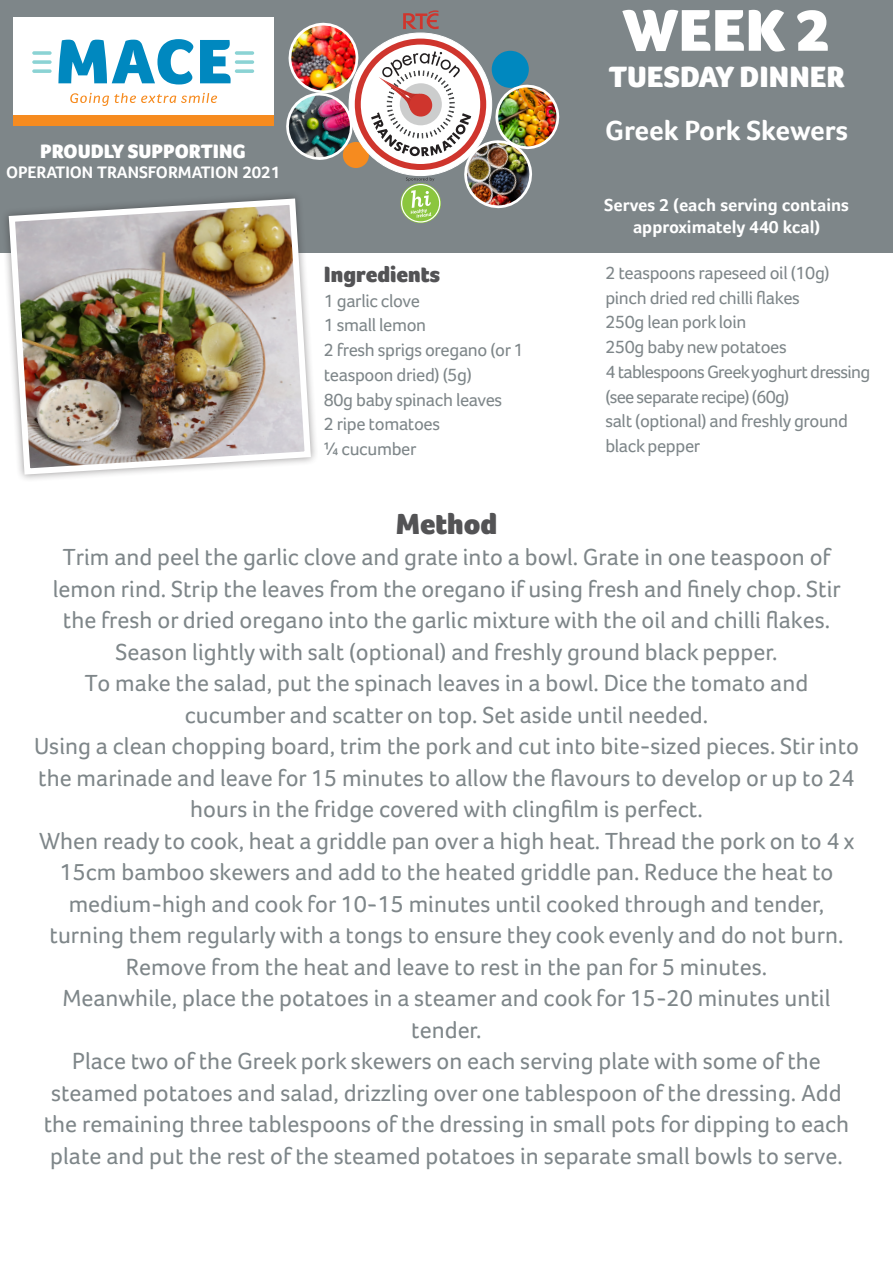
<style>
.page{position:relative;width:893px;height:1263px;background:#fff}
.page>*{position:absolute;margin:0;border:0;box-sizing:border-box;transform-origin:0 0}
.t1{font:900 60.6px "Foco";color:#fff}
.t2{font:900 30.3px "Foco";color:#fff}
.t3{font:900 29.85px "Foco";color:#535355}
.t4{font:700 28.5px "Foco";color:#fff}
.t5{font:24px/31.5px "Foco";color:#7e8689;text-align:center}
.t6{font:900 22.65px "Foco";color:#535355}
.t7{font:900 19.95px "Foco";color:#fff}
.t8{font:18.45px/24.8px "Foco";letter-spacing:-.02em;color:#7e8689}
.t9{font:18.45px/24.8px "Foco";letter-spacing:-.04em;color:#7e8689}
.t10{font:700 18px "Foco";color:#fff}
.t11{font:700 17.1px "Foco";color:#fff}
</style>
<div class="page">
<div style="left:0;top:0;width:893px;height:253px;background:#7e8689"></div>
<div style="left:343px;top:142px;width:26px;height:26px;background:#f68b1f;border-radius:50%"></div>
<div style="left:13px;top:18px;width:260px;height:107px;background:#fff"></div>
<div style="left:13px;top:115px;width:260px;height:10px;background:#f68b1f"></div>
<svg style="left:200px;top:40px;width:31px;height:43px"></svg>
<svg style="left:58px;top:39px;width:135px;height:46px"></svg>
<svg style="left:235px;top:51px;width:19px;height:4px"></svg>
<svg style="left:235px;top:60px;width:19px;height:4px"></svg>
<svg style="left:235px;top:69px;width:19px;height:4px"></svg>
<svg style="left:32px;top:51px;width:20px;height:4px"></svg>
<svg style="left:32px;top:60px;width:20px;height:4px"></svg>
<svg style="left:32px;top:69px;width:20px;height:4px"></svg>
<svg style="left:70px;top:93px;width:147px;height:13px"></svg>
<img style="left:286px;top:22px;width:73px;height:139px">
<svg style="left:349px;top:33px;width:143px;height:143px"></svg>
<svg style="left:358px;top:42px;width:125px;height:124px"></svg>
<svg style="left:403px;top:10px;width:36px;height:19px"></svg>
<div style="left:355px;top:39px;width:131px;height:131px;border:6px solid #cf352d;border-radius:50%"></div>
<img style="left:371px;top:51px;width:188px;height:172px">
<div style="left:1px;top:191px;width:318px;height:291px;background:#231f20;opacity:.45"></div>
<img style="left:6px;top:195px;width:308px;height:283px">
<p class="t7" style="left:40px;top:139px;width:207px">PROUDLY SUPPORTING</p>
<p class="t11" style="left:6px;top:162px;width:276px">OPERATION TRANSFORMATION 2021</p>
<p class="t6" style="left:324px;top:261px;width:118px">Ingredients</p>
<p class="t8" style="left:324px;top:288px;width:98px">1 garlic clove</p>
<p class="t8" style="left:324px;top:313px;width:104px">1 small lemon</p>
<p class="t8" style="left:324px;top:337px;width:201px">2 fresh sprigs oregano (or 1</p>
<p class="t8" style="left:324px;top:362px;width:150px">teaspoon dried) (5g)</p>
<p class="t8" style="left:324px;top:387px;width:180px">80g baby spinach leaves</p>
<p class="t8" style="left:324px;top:412px;width:118px">2 ripe tomatoes</p>
<p class="t8" style="left:324px;top:436px;width:94px">¼ cucumber</p>
<p class="t1" style="left:622px;top:-5px;width:210px">WEEK 2</p>
<p class="t2" style="left:609px;top:59px;width:238px">TUESDAY DINNER</p>
<p class="t4" style="left:605px;top:114px;width:244px">Greek Pork Skewers</p>
<p class="t10" style="left:604px;top:194px;width:246px">Serves 2 (each serving contains</p>
<p class="t10" style="left:633px;top:216px;width:189px">approximately 440 kcal)</p>
<p class="t8" style="left:605px;top:260px;width:226px">2 teaspoons rapeseed oil (10g)</p>
<p class="t8" style="left:605px;top:285px;width:196px">pinch dried red chilli flakes</p>
<p class="t8" style="left:605px;top:310px;width:143px">250g lean pork loin</p>
<p class="t8" style="left:605px;top:334px;width:183px">250g baby new potatoes</p>
<p class="t9" style="left:605px;top:359px;width:267px">4 tablespoons Greek yoghurt dressing (see separate recipe) (60g)</p>
<p class="t8" style="left:605px;top:409px;width:244px">salt (optional) and freshly ground black pepper</p>
<p class="t3" style="left:396px;top:506px;width:103px">Method</p>
<p class="t5" style="left:63px;top:541px;width:769px">Trim and peel the garlic clove and grate into a bowl. Grate in one teaspoon of</p>
<p class="t5" style="left:53px;top:573px;width:789px">lemon rind. Strip the leaves from the oregano if using fresh and finely chop. Stir the fresh or dried oregano into the garlic mixture with the oil and chilli flakes.</p>
<p class="t5" style="left:116px;top:636px;width:663px">Season lightly with salt (optional) and freshly ground black pepper.</p>
<p class="t5" style="left:85px;top:667px;width:725px">To make the salad, put the spinach leaves in a bowl. Dice the tomato and</p>
<p class="t5" style="left:185px;top:699px;width:525px">cucumber and scatter on top. Set aside until needed.</p>
<p class="t5" style="left:34px;top:730px;width:826px">Using a clean chopping board, trim the pork and cut into bite-sized pieces. Stir into the marinade and leave for 15 minutes to allow the flavours to develop or up to 24 hours in the fridge covered with clingfilm is perfect.</p>
<p class="t5" style="left:39px;top:825px;width:817px">When ready to cook, heat a griddle pan over a high heat. Thread the pork on to 4 x<br>15cm bamboo skewers and add to the heated griddle pan. Reduce the heat to</p>
<p class="t5" style="left:50px;top:888px;width:795px">medium-high and cook for 10-15 minutes until cooked through and tender, turning them regularly with a tongs to ensure they cook evenly and do not burn.<br>Remove from the heat and leave to rest in the pan for 5 minutes.</p>
<p class="t5" style="left:62px;top:982px;width:769px">Meanwhile, place the potatoes in a steamer and cook for 15-20 minutes until</p>
<p class="t5" style="left:411px;top:1014px;width:72px">tender.</p>
<p class="t5" style="left:44px;top:1045px;width:807px">Place two of the Greek pork skewers on each serving plate with some of the steamed potatoes and salad, drizzling over one tablespoon of the dressing. Add the remaining three tablespoons of the dressing in small pots for dipping to each plate and put the rest of the steamed potatoes in separate small bowls to serve.</p>
</div>
